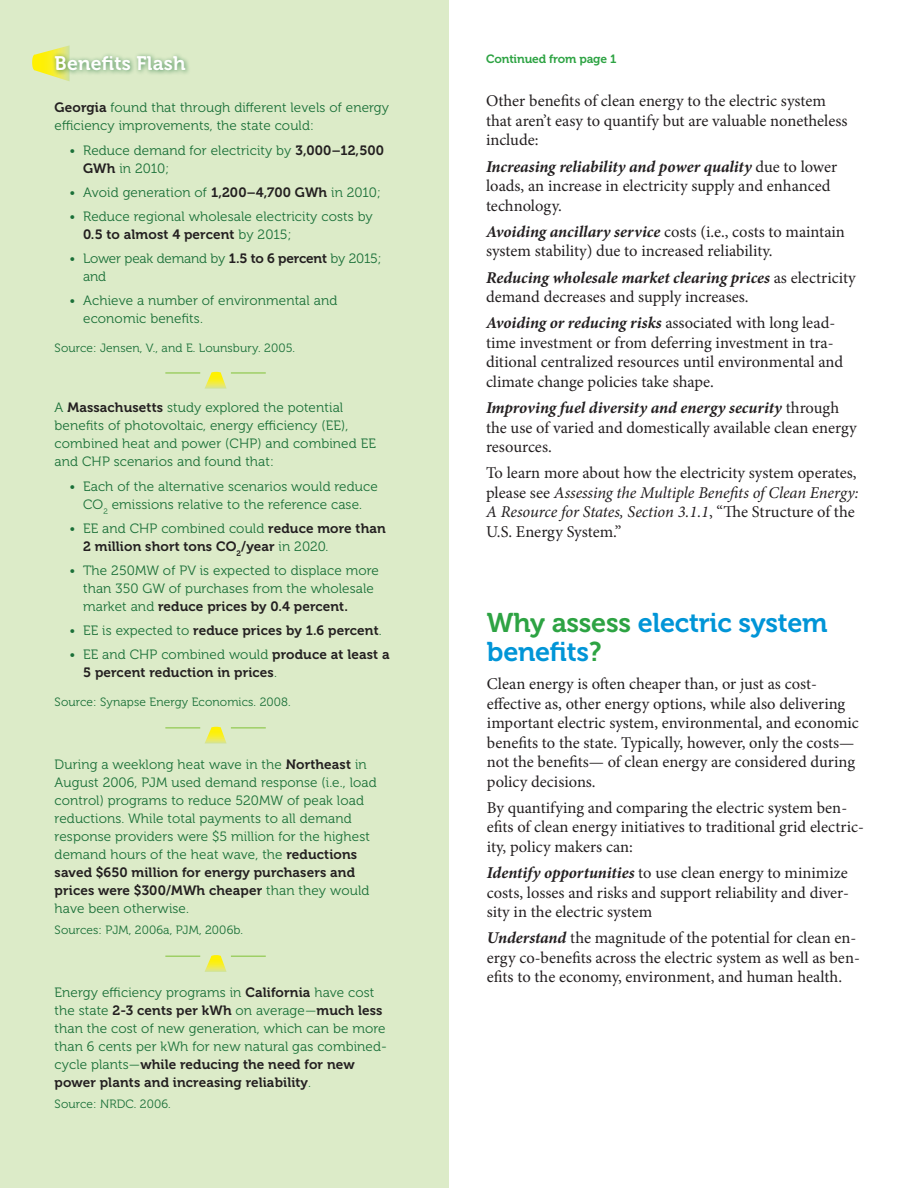
<style>
.page{position:relative;width:918px;height:1188px;background:#fff}
.page>*{position:absolute;margin:0;border:0;box-sizing:border-box;transform-origin:0 0}
.NEW_subheads{font:27px/28.5px "Museo 700";letter-spacing:-.01em;color:#0195d7}
.benefits_header{font:19.5px "Museo 700";letter-spacing:.01em;color:#fff}
.NEW_body_larger{font:16.5px/19.5px "Minion Pro";color:#231f20}
.t1{font:13.5px/18px "Museo 300";letter-spacing:.01em;color:#1a7038}
.t2{font:13.5px/18px "Museo 700";letter-spacing:.01em;color:#231f20}
.t3{font:13.5px/18px "Museo 300";letter-spacing:-.01em;color:#1a7038}
.t4{font:12px "Museo 300";letter-spacing:.01em;color:#1a7038}
.NEW_continued_to_and{font:12px "Museo 700";letter-spacing:-.01em;color:#2da343}
.s1{font-family:"Museo 700";color:#231f20}
.s2{font-family:"Museo 300";color:#1a7038}
.s3{font-weight:700;font-style:italic}
.s4{font-style:italic}
.s5{color:#2da343}
</style>
<div class="page">
<div style="left:0;top:0;width:449px;height:1188px;background:#dcebc8"></div>
<div style="left:32px;top:55px;width:5px;height:15px;background:#fff101;border-radius:50%"></div>
<svg style="left:34px;top:45px;width:36px;height:36px"></svg>
<div style="left:52px;top:52px;width:140px;height:24px;background:#1a7038;opacity:.75"></div>
<svg style="left:205px;top:372px;width:22px;height:17px"></svg>
<hr style="left:231px;top:372px;width:35px;height:2px;background:#91c951">
<hr style="left:165px;top:372px;width:35px;height:2px;background:#91c951">
<svg style="left:205px;top:727px;width:22px;height:16px"></svg>
<hr style="left:231px;top:727px;width:35px;height:1px;background:#91c951">
<hr style="left:165px;top:727px;width:35px;height:1px;background:#91c951">
<svg style="left:205px;top:955px;width:22px;height:17px"></svg>
<hr style="left:231px;top:956px;width:35px;height:1px;background:#91c951">
<hr style="left:165px;top:956px;width:35px;height:1px;background:#91c951">
<p class="benefits_header" style="left:55px;top:52px;width:133px">Benefits Flash</p>
<p class="t1" style="left:55px;top:99px;width:336px"><span class="s1">Georgia</span> found that through different levels of energy efficiency improvements, the state could:</p>
<p class="t1" style="left:83px;top:142px;width:302px;text-indent:-14px">• Reduce demand for electricity by <span class="s1">3,000–12,500<br>GWh</span> in 2010;</p>
<p class="t1" style="left:70px;top:184px;width:313px">• Avoid generation of <span class="s1">1,200–4,700 GWh</span> in 2010;</p>
<p class="t1" style="left:83px;top:208px;width:291px;text-indent:-14px">• Reduce regional wholesale electricity costs by<br><span class="s1">0.5 to almost 4 percent</span> by 2015;</p>
<p class="t3" style="left:83px;top:250px;width:300px;text-indent:-14px">• Lower peak demand by <span class="s1">1.5 to 6 percent</span> by 2015; and</p>
<p class="t1" style="left:83px;top:292px;width:256px;text-indent:-14px">• Achieve a number of environmental and economic benefits.</p>
<p class="t4" style="left:55px;top:341px;width:242px">Source: Jensen, V., and E. Lounsbury. 2005.</p>
<p class="t1" style="left:55px;top:399px;width:323px">A <span class="s1">Massachusetts</span> study explored the potential benefits of photovoltaic, energy efficiency (EE), combined heat and power (CHP) and combined EE and CHP scenarios and found that:</p>
<p class="t1" style="left:70px;top:478px;width:310px;text-align:center">• Each of the alternative scenarios would reduce<br>CO<sub>2</sub> emissions relative to the reference case.</p>
<p class="t2" style="left:83px;top:520px;width:304px;text-indent:-14px"><span class="s2">• EE and CHP combined could</span> reduce more than<br>2 million short tons CO<sub>2</sub>/year <span class="s2">in 2020.</span></p>
<p class="t1" style="left:83px;top:562px;width:297px;text-indent:-14px">• The 250MW of PV is expected to displace more than 350 GW of purchases from the wholesale market and <span class="s1">reduce prices by 0.4 percent.</span></p>
<p class="t2" style="left:70px;top:622px;width:314px"><span class="s2">• EE is expected to</span> reduce prices by 1.6 percent<span class="s2">.</span></p>
<p class="t2" style="left:83px;top:646px;width:308px;text-indent:-14px"><span class="s2">• EE and CHP combined would</span> produce at least a<br>5 percent reduction in prices<span class="s2">.</span></p>
<p class="t4" style="left:55px;top:695px;width:238px">Source: Synapse Energy Economics. 2008.</p>
<p class="t1" style="left:55px;top:756px;width:324px">During a weeklong heat wave in the <span class="s1">Northeast</span> in August 2006, PJM used demand response (i.e., load control) programs to reduce 520MW of peak load reductions. While total payments to all demand response providers were $5 million for the highest demand hours of the heat wave, the <span class="s1">reductions saved $650 million for energy purchasers and prices were $300/MWh cheaper</span> than they would have been otherwise.</p>
<p class="t4" style="left:55px;top:923px;width:190px">Sources: PJM, 2006a, PJM, 2006b.</p>
<p class="t1" style="left:55px;top:984px;width:334px">Energy efficiency programs in <span class="s1">California</span> have cost the state <span class="s1">2-3 cents per kWh</span> on average—<span class="s1">much less </span>than the cost of new generation, which can be more than 6 cents per kWh for new natural gas combined&shy;cycle plants—<span class="s1">while reducing the need for new power plants and increasing reliability</span>.</p>
<p class="t4" style="left:55px;top:1097px;width:118px">Source: NRDC. 2006.</p>
<p class="NEW_continued_to_and" style="left:486px;top:52px;width:132px">Continued from page 1</p>
<p class="NEW_body_larger" style="left:486px;top:92px;width:363px">Other benefits of clean energy to the electric system that aren’t easy to quantify but are valuable nonetheless include:</p>
<p class="NEW_body_larger" style="left:486px;top:157px;width:353px"><span class="s3">Increasing reliability and power quality</span> due to lower loads, an increase in electricity supply and enhanced technology.</p>
<p class="NEW_body_larger" style="left:486px;top:222px;width:360px"><span class="s3">Avoiding ancillary service</span> costs (i.e., costs to maintain system stability) due to increased reliability.</p>
<p class="NEW_body_larger" style="left:486px;top:268px;width:371px"><span class="s3">Reducing wholesale market clearing prices</span> as electricity demand decreases and supply increases.</p>
<p class="NEW_body_larger" style="left:486px;top:314px;width:359px"><span class="s3">Avoiding or reducing risks</span> associated with long lead&shy;time investment or from deferring investment in tra&shy;ditional centralized resources until environmental and climate change policies take shape.</p>
<p class="NEW_body_larger" style="left:486px;top:398px;width:372px"><span class="s3">Improving fuel diversity and energy security</span> through the use of varied and domestically available clean energy resources.</p>
<p class="NEW_body_larger" style="left:486px;top:464px;width:374px">To learn more about how the electricity system operates, please see <span class="s4">Assessing the Multiple Benefits of Clean Energy:<br>A Resource for States, Section 3.1.1</span>, “The Structure of the U.S. Energy System.”</p>
<p class="NEW_subheads" style="left:487px;top:609px;width:342px"><span class="s5">Why assess</span> electric system benefits<span class="s5">?</span></p>
<p class="NEW_body_larger" style="left:487px;top:674px;width:374px">Clean energy is often cheaper than, or just as cost&shy;effective as, other energy options, while also delivering important electric system, environmental, and economic benefits to the state. Typically, however, only the costs— not the benefits— of clean energy are considered during policy decisions.</p>
<p class="NEW_body_larger" style="left:487px;top:798px;width:378px">By quantifying and comparing the electric system ben&shy;efits of clean energy initiatives to traditional grid electric&shy;ity, policy makers can:</p>
<p class="NEW_body_larger" style="left:487px;top:863px;width:363px;text-align:justify"><span class="s3">Identify opportunities</span> to use clean energy to minimize costs, losses and risks and support reliability and diver&shy;sity in the electric system</p>
<p class="NEW_body_larger" style="left:487px;top:928px;width:374px"><span class="s3">Understand</span> the magnitude of the potential for clean en&shy;ergy co-benefits across the electric system as well as ben&shy;efits to the economy, environment, and human health.</p>
</div>
